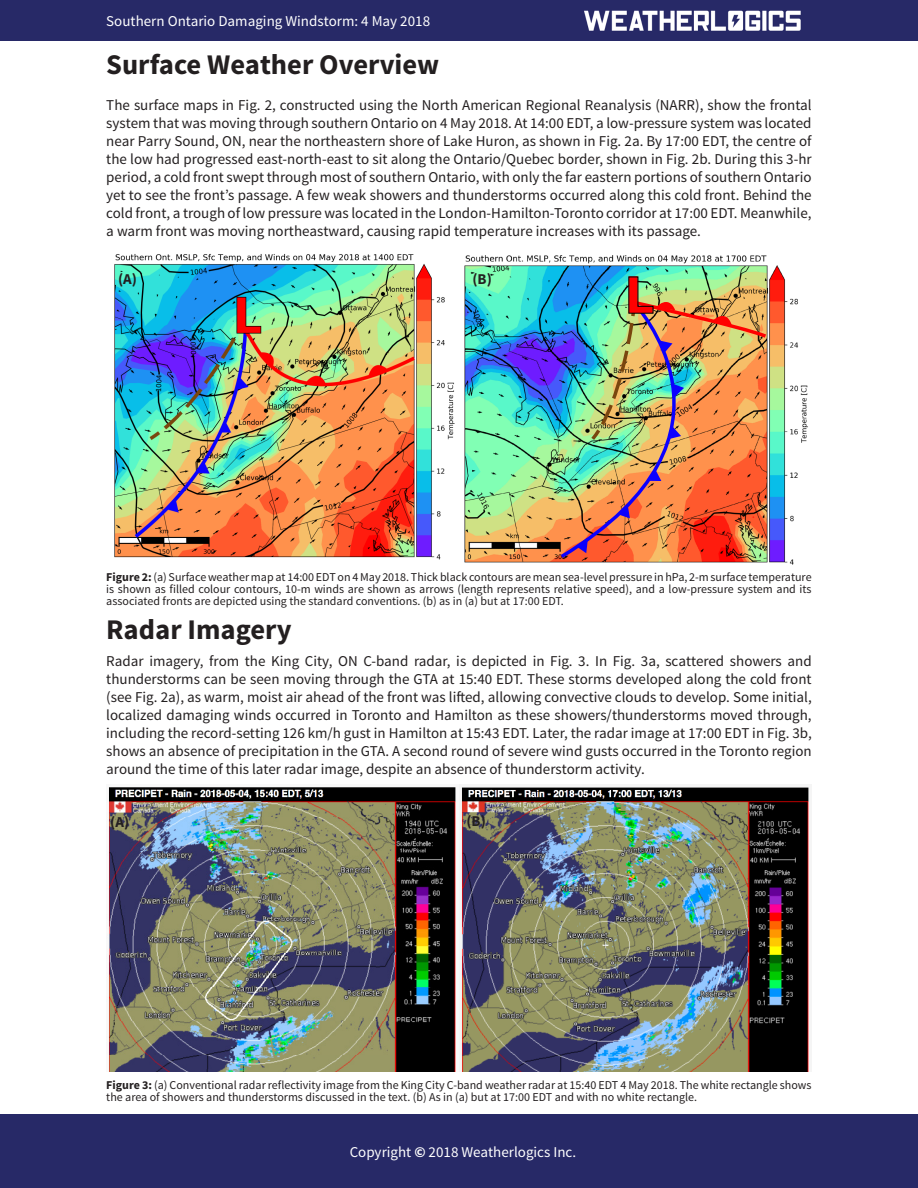
<style>
.page{position:relative;width:918px;height:1188px;background:#fff}
.page>*{position:absolute;margin:0;border:0;box-sizing:border-box;transform-origin:0 0}
.t1{font:700 49.95px "Tahoma";color:#f00}
.Small_Type{font:700 28.5px "Source Sans Pro";color:#231f20}
.Small_Type-2{font:15px/18px "Source Sans Pro";color:#231f20;text-align:justify}
.Small_Type-3{font:15px "Source Sans Pro";color:#fff}
.Small_Type-4{font:700 15px "Source Sans Pro";color:#231f20}
.Small_Type-5{font:12px/12px "Source Sans Pro";color:#231f20;text-align:justify}
.s1{font-weight:700}
</style>
<div class="page">
<div style="left:0;top:0;width:918px;height:40px;background:#272967"></div>
<img style="left:584px;top:10px;width:217px;height:21px">
<img style="left:114px;top:253px;width:694px;height:312px">
<img style="left:557px;top:299px;width:206px;height:262px">
<svg style="left:650px;top:469px;width:11px;height:12px"></svg>
<svg style="left:619px;top:505px;width:11px;height:13px"></svg>
<svg style="left:577px;top:540px;width:11px;height:13px"></svg>
<svg style="left:588px;top:276px;width:182px;height:168px;background:#b2a871"></svg>
<img style="left:106px;top:787px;width:703px;height:284px">
<div style="left:0;top:1115px;width:918px;height:73px;background:#272967"></div>
<p class="Small_Type-3" style="left:106px;top:12px;width:325px">Southern Ontario Damaging Windstorm: 4 May 2018</p>
<p class="Small_Type" style="left:106px;top:47px;width:334px">Surface Weather Overview</p>
<p class="Small_Type-2" style="left:106px;top:97px;width:707px">The surface maps in Fig. 2, constructed using the North American Regional Reanalysis (NARR), show the frontal system that was moving through southern Ontario on 4 May 2018. At 14:00 EDT, a low-pressure system was located near Parry Sound, ON, near the northeastern shore of Lake Huron, as shown in Fig. 2a. By 17:00 EDT, the centre of the low had progressed east-north-east to sit along the Ontario/Quebec border, shown in Fig. 2b. During this 3-hr period, a cold front swept through most of southern Ontario, with only the far eastern portions of southern Ontario yet to see the front’s passage. A few weak showers and thunderstorms occurred along this cold front. Behind the cold front, a trough of low pressure was located in the London-Hamilton-Toronto corridor at 17:00 EDT. Meanwhile, a warm front was moving northeastward, causing rapid temperature increases with its passage.</p>
<p class="t1" style="left:625px;top:260px;width:30px">L</p>
<p class="Small_Type-4" style="left:118px;top:270px;width:20px">(A)</p>
<p class="Small_Type-4" style="left:472px;top:270px;width:21px">(B)</p>
<p class="Small_Type-5" style="left:106px;top:571px;width:707px"><span class="s1">Figure 2:</span> (a) Surface weather map at 14:00 EDT on 4 May 2018. Thick black contours are mean sea-level pressure in hPa, 2-m surface temperature is shown as filled colour contours, 10-m winds are shown as arrows (length represents relative speed), and a low-pressure system and its associated fronts are depicted using the standard conventions. (b) as in (a) but at 17:00 EDT.</p>
<p class="Small_Type" style="left:106px;top:611px;width:187px">Radar Imagery</p>
<p class="Small_Type-2" style="left:106px;top:652px;width:707px">Radar imagery, from the King City, ON C-band radar, is depicted in Fig. 3. In Fig. 3a, scattered showers and thunderstorms can be seen moving through the GTA at 15:40 EDT. These storms developed along the cold front (see Fig. 2a), as warm, moist air ahead of the front was lifted, allowing convective clouds to develop. Some initial, localized damaging winds occurred in Toronto and Hamilton as these showers/thunderstorms moved through, including the record-setting 126 km/h gust in Hamilton at 15:43 EDT. Later, the radar image at 17:00 EDT in Fig. 3b, shows an absence of precipitation in the GTA. A second round of severe wind gusts occurred in the Toronto region around the time of this later radar image, despite an absence of thunderstorm activity.</p>
<p class="Small_Type-4" style="left:110px;top:812px;width:20px">(A)</p>
<p class="Small_Type-4" style="left:466px;top:811px;width:21px">(B)</p>
<p class="Small_Type-5" style="left:106px;top:1080px;width:707px"><span class="s1">Figure 3:</span> (a) Conventional radar reflectivity image from the King City C-band weather radar at 15:40 EDT 4 May 2018. The white rectangle shows the area of showers and thunderstorms discussed in the text. (b) As in (a) but at 17:00 EDT and with no white rectangle.</p>
<p class="Small_Type-3" style="left:350px;top:1143px;width:228px">Copyright <span class="s1">©</span> 2018 Weatherlogics Inc.</p>
</div>
